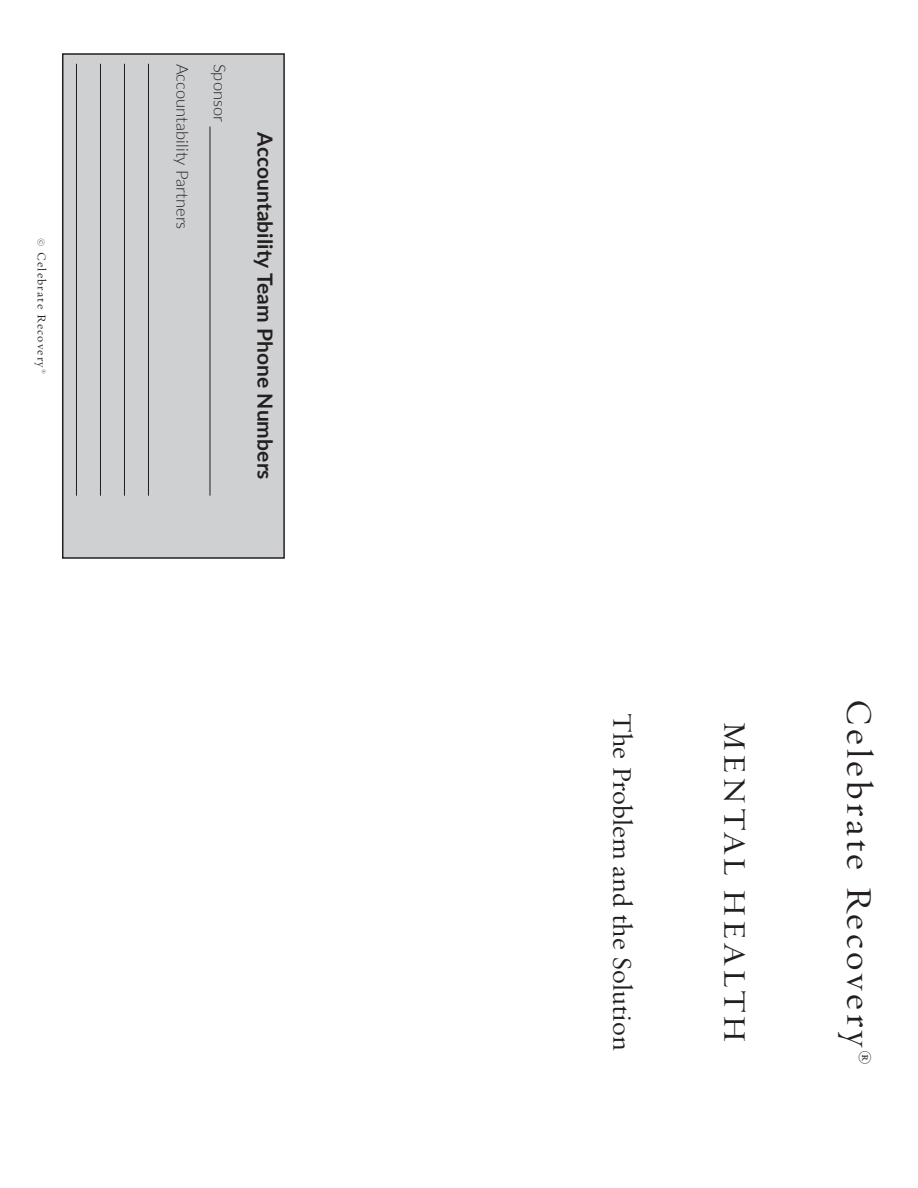
<style>
.page{position:relative;width:918px;height:1188px;background:#fff}
.page>*{position:absolute;margin:0;border:0;box-sizing:border-box;transform-origin:0 0}
.C_Head{font:36px "Requiem Text HTF Roman";letter-spacing:.1em;color:#231f20}
.C_Head-2{font:31.5px "Requiem Text HTF Roman";letter-spacing:.1em;color:#231f20}
.handout_-_body{font:27px "Requiem Text HTF Roman";letter-spacing:.005em;color:#231f20}
.handout_-_section{font:700 21px "Lato";letter-spacing:.005em;color:#231f20}
.handout_-_body-2{font:300 16.5px "Lato";letter-spacing:.005em;color:#231f20}
.body{font:12px "Requiem Text HTF Roman";letter-spacing:.1em;color:#231f20}
</style>
<div class="page">
<div style="left:63px;top:54px;width:221px;height:504px;background:#cfd0d2"></div>
<hr style="left:210px;top:127px;width:1px;height:369px;background:#231f20">
<hr style="left:148px;top:64px;width:1px;height:432px;background:#231f20">
<hr style="left:124px;top:64px;width:1px;height:432px;background:#231f20">
<hr style="left:100px;top:64px;width:1px;height:432px;background:#231f20">
<hr style="left:76px;top:64px;width:1px;height:432px;background:#231f20">
<div style="left:62px;top:53px;width:223px;height:506px;border:2px solid #231f20"></div>
<p class="body" style="left:49px;top:238px;width:137px;rotate:90deg">© Celebrate Recovery<sup>®</sup></p>
<p class="handout_-_body-2" style="left:194px;top:64px;width:167px;rotate:90deg">Accountability Partners</p>
<p class="handout_-_body-2" style="left:231px;top:64px;width:60px;rotate:90deg">Sponsor</p>
<p class="handout_-_section" style="left:281px;top:132px;width:349px;rotate:90deg">Accountability Team Phone Numbers</p>
<p class="handout_-_body" style="left:638px;top:713px;width:339px;rotate:90deg">The Problem and the Solution</p>
<p class="C_Head-2" style="left:753px;top:721px;width:324px;rotate:90deg">MENTAL HEALTH</p>
<p class="C_Head" style="left:880px;top:699px;width:367px;rotate:90deg">Celebrate Recovery<sup>®</sup></p>
</div>
